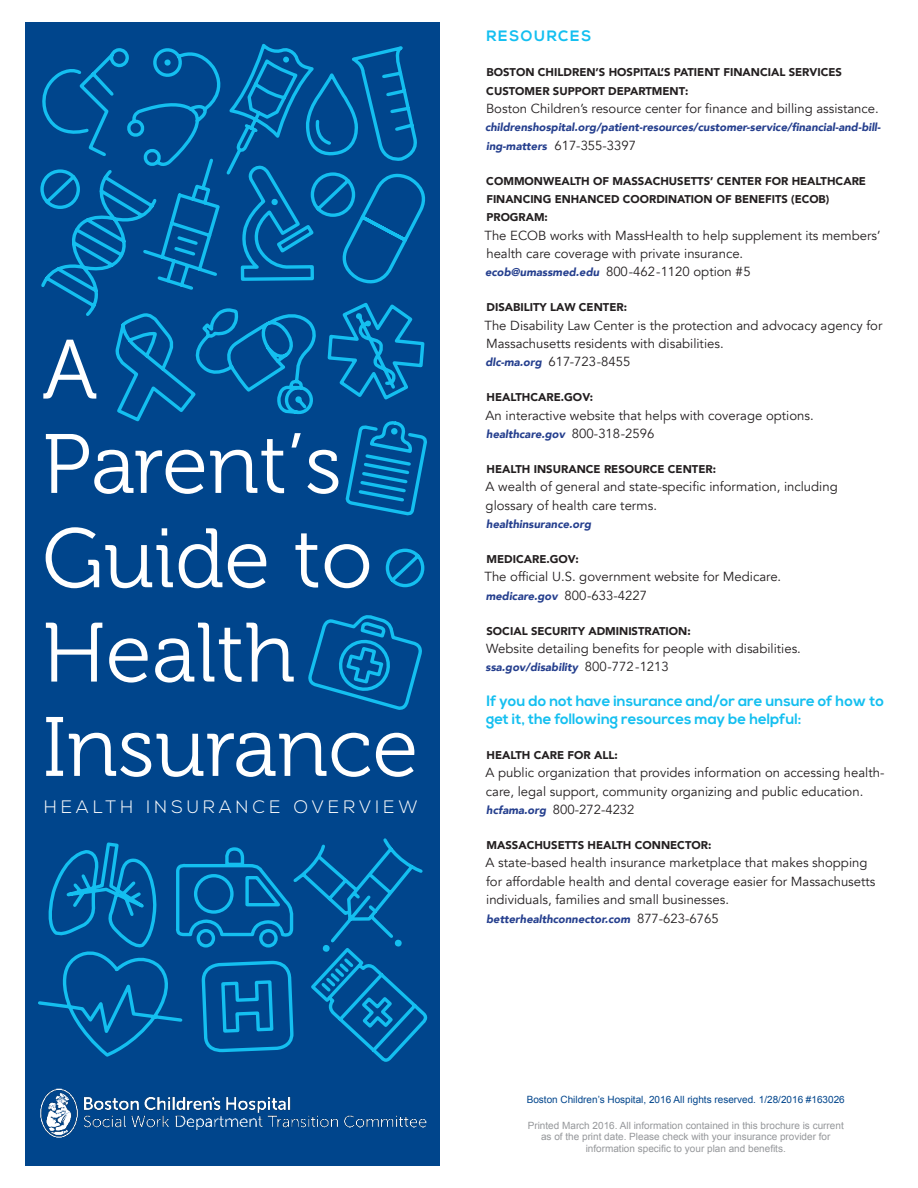
<style>
.page{position:relative;width:918px;height:1188px;background:#fff}
.page>*{position:absolute;margin:0;border:0;box-sizing:border-box;transform-origin:0 0}
.t1{font:83.85px/94.3px "Museo 300";color:#fff}
.t2{font:300 18px "Nexa";letter-spacing:.23em;color:#fff}
.t3{font:300 17.25px "Nexa";color:#fff}
.t4{font:300 16.95px "Nexa";letter-spacing:.25em;color:#fff}
.t5{font:700 15px/18.3px "Nexa";color:#14bff0}
.t6{font:700 15px "Nexa";letter-spacing:.1em;color:#14bff0}
.t7{font:13.2px/18.3px "Avenir";color:#231f20}
.t8{font:900 11.25px/18.3px "Avenir";color:#231f20}
.t9{font:italic 900 11.25px "Avenir";color:#253f8e}
.t10{font:10.05px/12px "Arial";color:#95979a;text-align:center}
.t11{font:10.05px "Arial";color:#00458c}
.s1{font-weight:900;font-style:italic;font-size:11.25px;color:#253f8e}
.s2{font-weight:400;font-style:normal;font-size:13.2px;color:#231f20}
</style>
<div class="page">
<div style="left:25px;top:22px;width:415px;height:1144px;background:#00458c"></div>
<svg style="left:38px;top:43px;width:390px;height:1019px"></svg>
<img style="left:40px;top:1088px;width:387px;height:50px">
<div style="left:38px;top:796px;width:382px;height:32px;background:#00458c"></div>
<h1 class="t1" style="left:42px;top:324px;width:378px">A<br>Parent’s<br>Guide to<br>Health<br>Insurance</h1>
<h3 class="t3" style="left:46px;top:802px;width:105px">HE AL TH IN</h3>
<h3 class="t3" style="left:171px;top:802px;width:216px">SUR AN CE O VERVIEW</h3>
<p class="t4" style="left:50px;top:797px;width:362px">HEALTH INSURANCE OVERVIEW</p>
<h2 class="t2" style="left:44px;top:797px;width:375px">HEALTH INSURANCE OVERVIEW</h2>
<p class="t6" style="left:487px;top:28px;width:106px">RESOURCES</p>
<p class="t8" style="left:486px;top:63px;width:357px">BOSTON CHILDREN’S HOSPITAL’S PATIENT FINANCIAL SERVICES<br>CUSTOMER SUPPORT DEPARTMENT:</p>
<p class="t7" style="left:486px;top:100px;width:394px">Boston Children’s resource center for finance and billing assistance.</p>
<p class="t9" style="left:485px;top:118px;width:397px">childrenshospital.org/patient-resources/customer-service/financial-and-bill-</p>
<p class="t7" style="left:486px;top:136px;width:152px"><span class="s1">ing-matters</span> 617-355-3397</p>
<p class="t8" style="left:486px;top:171px;width:381px">COMMONWEALTH OF MASSACHUSETTS’ CENTER FOR HEALTHCARE<br>FINANCING ENHANCED COORDINATION OF BENEFITS (ECOB)<br>PROGRAM:</p>
<p class="t7" style="left:484px;top:226px;width:397px">The ECOB works with MassHealth to help supplement its members’ health care coverage with private insurance.<br><span class="s1">ecob@umassmed.edu</span> 800-462-1120 option #5</p>
<p class="t8" style="left:487px;top:298px;width:142px">DISABILITY LAW CENTER:</p>
<p class="t7" style="left:484px;top:316px;width:399px">The Disability Law Center is the protection and advocacy agency for<br>Massachusetts residents with disabilities.<br><span class="s1">dlc-ma.org</span> 617-723-8455</p>
<p class="t8" style="left:487px;top:388px;width:108px">HEALTHCARE.GOV:</p>
<p class="t7" style="left:486px;top:406px;width:330px">An interactive website that helps with coverage options.</p>
<p class="t9" style="left:486px;top:425px;width:170px">healthcare.gov <span class="s2">800-318-2596</span></p>
<p class="t8" style="left:487px;top:460px;width:231px">HEALTH INSURANCE RESOURCE CENTER:</p>
<p class="t7" style="left:486px;top:478px;width:354px">A wealth of general and state-specific information, including glossary of health care terms.</p>
<p class="t9" style="left:486px;top:515px;width:106px">healthinsurance.org</p>
<p class="t8" style="left:487px;top:550px;width:94px">MEDICARE.GOV:</p>
<p class="t7" style="left:484px;top:568px;width:298px">The official U.S. government website for Medicare.</p>
<p class="t9" style="left:486px;top:587px;width:163px">medicare.gov <span class="s2">800-633-4227</span></p>
<p class="t8" style="left:486px;top:621px;width:206px">SOCIAL SECURITY ADMINISTRATION:</p>
<p class="t7" style="left:486px;top:640px;width:316px">Website detailing benefits for people with disabilities.</p>
<p class="t9" style="left:485px;top:658px;width:185px">ssa.gov/disability <span class="s2">800-772-1213</span></p>
<p class="t5" style="left:486px;top:692px;width:399px">If you do not have insurance and/or are unsure of how to get it, the following resources may be helpful:</p>
<p class="t8" style="left:487px;top:746px;width:133px">HEALTH CARE FOR ALL:</p>
<p class="t7" style="left:486px;top:764px;width:400px">A public organization that provides information on accessing health&shy;care, legal support, community organizing and public education. <span class="s1">hcfama.org</span> 800-272-4232</p>
<p class="t8" style="left:487px;top:836px;width:226px">MASSACHUSETTS HEALTH CONNECTOR:</p>
<p class="t7" style="left:486px;top:854px;width:391px">A state-based health insurance marketplace that makes shopping for affordable health and dental coverage easier for Massachusetts individuals, families and small businesses.</p>
<p class="t9" style="left:486px;top:909px;width:234px">betterhealthconnector.com <span class="s2">877-623-6765</span></p>
<p class="t11" style="left:527px;top:1093px;width:320px">Boston Children’s Hospital, 2016 All rights reserved. 1/28/2016 #163026</p>
<p class="t10" style="left:528px;top:1119px;width:318px">Printed March 2016. All information contained in this brochure is current as of the print date. Please check with your insurance provider for information specific to your plan and benefits.</p>
</div>
